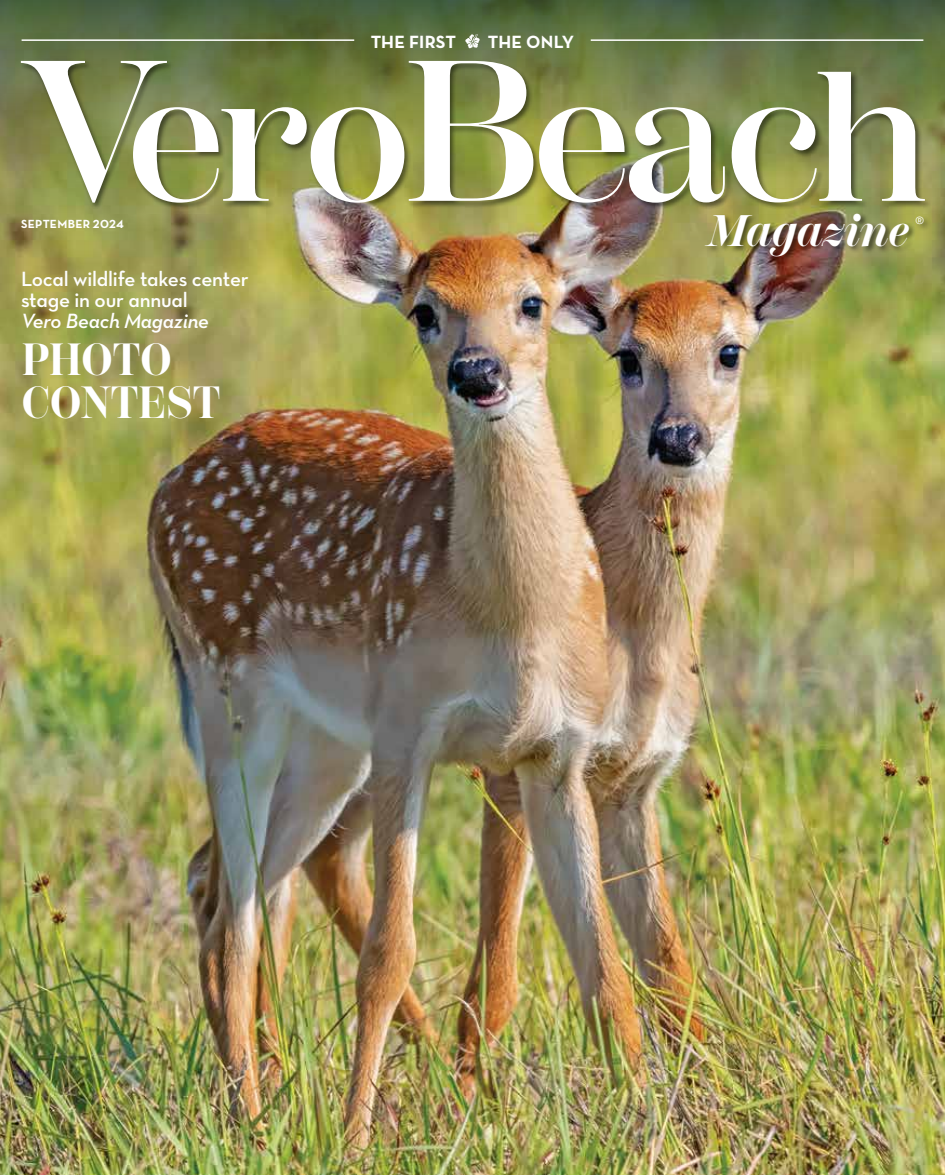
<style>
.page{position:relative;width:945px;height:1175px;background:#fff}
.page>*{position:absolute;margin:0;border:0;box-sizing:border-box;transform-origin:0 0}
.t1{font:600 184.2px "Scotch Display";letter-spacing:-.04em;color:#fff}
.t2{font:700 45px/43.5px "Scotch Display Cond";color:#fff}
.t3{font:italic 700 44.1px "Scotch Display";color:#fff}
.t4{font:21px/21px "Neutra Text Demi Alt";letter-spacing:-.01em;color:#fff}
.t5{font:21px "Neutra Text Demi Italic Alt";letter-spacing:-.01em;color:#fff}
.t6{font:18px "Neutraface Text Bold Alt";letter-spacing:.01em;color:#fff}
.t7{font:18px "Neutra Text";color:#fff}
.t8{font:700 12px "Neutraface Text";letter-spacing:.025em;color:#fff}
.s1{font-size:199.8px}
</style>
<div class="page">
<img style="left:0;top:295px;width:945px;height:879px">
<img style="left:0;top:0;width:945px;height:295px">
<div style="left:704px;top:212px;width:227px;height:52px;background:#000;opacity:.5"></div>
<hr style="left:22px;top:39px;width:332px;height:2px;background:#fff">
<hr style="left:591px;top:39px;width:332px;height:2px;background:#fff">
<svg style="left:465px;top:34px;width:15px;height:14px"></svg>
<div style="left:19px;top:59px;width:913px;height:151px;background:#000;opacity:.5"></div>
<p class="t6" style="left:371px;top:30px;width:87px">THE FIRST</p>
<p class="t6" style="left:488px;top:30px;width:88px">THE ONLY</p>
<h1 class="t1" style="left:24px;top:32px;width:906px"><span class="s1">V</span>ero<span class="s1">B</span>each</h1>
<p class="t7" style="left:915px;top:212px;width:11px">®</p>
<h3 class="t3" style="left:708px;top:205px;width:203px">Magazine</h3>
<p class="t8" style="left:21px;top:216px;width:104px">SEPTEMBER 2024</p>
<p class="t4" style="left:21px;top:268px;width:229px">Local wildlife takes center stage in our annual</p>
<p class="t5" style="left:21px;top:308px;width:190px">Vero Beach Magazine</p>
<h2 class="t2" style="left:22px;top:338px;width:200px">PHOTO<br>CONTEST</h2>
</div>
